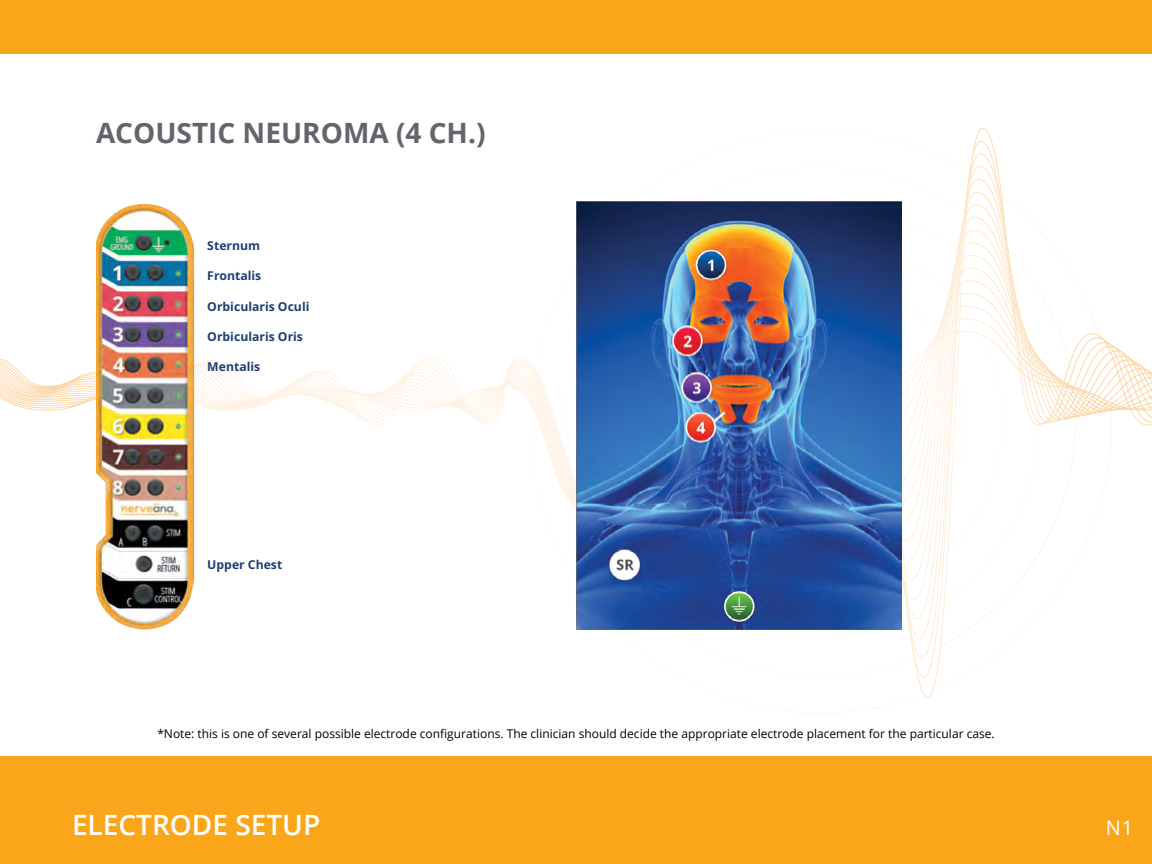
<style>
.page{position:relative;width:1152px;height:864px;background:#fff}
.page>*{position:absolute;margin:0;border:0;box-sizing:border-box;transform-origin:0 0}
.t1{font:700 28px "Open Sans";color:#63656a}
.t2{font:600 28px "Open Sans";color:#fff}
.t3{font:20px "Open Sans";color:#fff}
.t4{font:700 12.2px "Open Sans";color:#1e3e75}
.t5{font:12px "Open Sans";color:#000}
</style>
<div class="page">
<svg style="left:0;top:345px;width:1152px;height:81px"></svg>
<svg style="left:735px;top:289px;width:377px;height:424px"></svg>
<div style="left:0;top:756px;width:1152px;height:108px;background:#faa61a"></div>
<div style="left:0;top:0;width:1152px;height:54px;background:#faa61a"></div>
<div style="left:72px;top:108px;width:1008px;height:592px;background:#fff"></div>
<img style="left:576px;top:201px;width:325px;height:428px">
<img style="left:70px;top:345px;width:24px;height:81px">
<img style="left:96px;top:203px;width:98px;height:427px">
<h1 class="t1" style="left:96px;top:113px;width:391px">ACOUSTIC NEUROMA (4 CH.)</h1>
<p class="t4" style="left:207px;top:237px;width:54px">Sternum</p>
<p class="t4" style="left:207px;top:267px;width:56px">Frontalis</p>
<p class="t4" style="left:207px;top:298px;width:104px">Orbicularis Oculi</p>
<p class="t4" style="left:207px;top:328px;width:97px">Orbicularis Oris</p>
<p class="t4" style="left:207px;top:358px;width:54px">Mentalis</p>
<p class="t4" style="left:207px;top:556px;width:77px">Upper Chest</p>
<p class="t5" style="left:157px;top:726px;width:839px">*Note: this is one of several possible electrode configurations. The clinician should decide the appropriate electrode placement for the particular case.</p>
<h1 class="t2" style="left:72px;top:805px;width:250px">ELECTRODE SETUP</h1>
<h2 class="t3" style="left:1106px;top:814px;width:29px">N1</h2>
</div>
